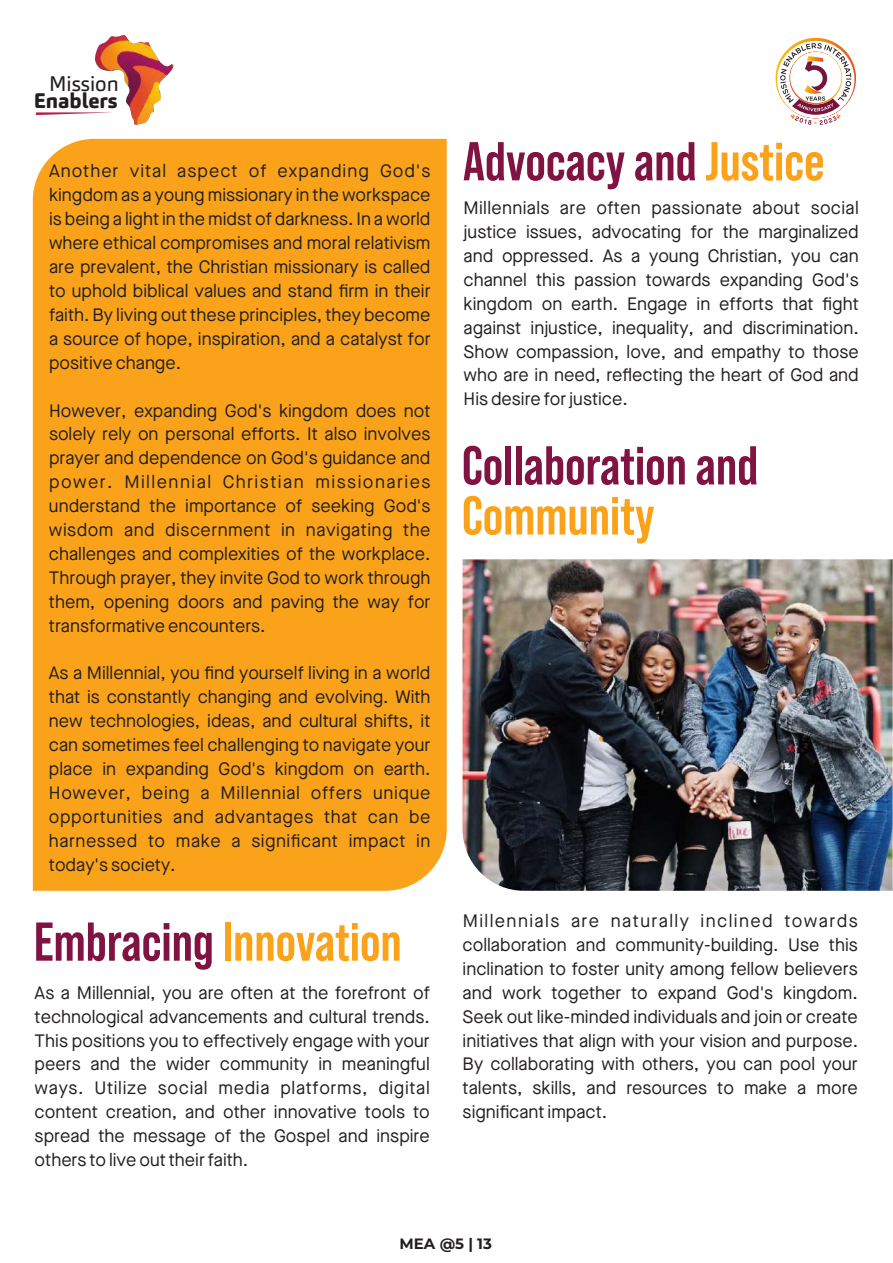
<style>
.page{position:relative;width:893px;height:1263px;background:#fff}
.page>*{position:absolute;margin:0;border:0;box-sizing:border-box;transform-origin:0 0}
.t1{font:700 54.6px "Bebas Neue Pro";color:#801342}
.t2{font:700 54.6px "Bebas Neue Pro";color:#faa31a}
.t3{font:800 20.85px "Carnas W03";color:#231f20}
.t4{font:20.85px "Carnas W03";color:#231f20}
.t5{font:18px/23.9px "Maison Neue";color:#231f20;text-align:justify}
.t6{font:700 15px "Montserrat";color:#231f20}
.s1{color:#801342}
.s2{color:#faa31a}
</style>
<div class="page">
<svg style="left:775px;top:38px;width:81px;height:87px"></svg>
<img style="left:94px;top:35px;width:80px;height:90px">
<svg style="left:36px;top:112px;width:78px;height:3px"></svg>
<div style="left:33px;top:139px;width:414px;height:752px;background:#faa31a"></div>
<img style="left:462px;top:559px;width:431px;height:332px">
<p class="t4" style="left:49px;top:70px;width:71px">Mission</p>
<p class="t3" style="left:34px;top:87px;width:85px">Enablers</p>
<p class="t5" style="left:49px;top:161px;width:383px">Another vital aspect of expanding God's kingdom as a young missionary in the workspace is being a light in the midst of darkness. In a world where ethical compromises and moral relativism are prevalent, the Christian missionary is called to uphold biblical values and stand firm in their faith. By living out these principles, they become a source of hope, inspiration, and a catalyst for positive change.</p>
<p class="t5" style="left:49px;top:400px;width:383px">However, expanding God's kingdom does not solely rely on personal efforts. It also involves prayer and dependence on God's guidance and power. Millennial Christian missionaries understand the importance of seeking God's wisdom and discernment in navigating the challenges and complexities of the workplace.<br>Through prayer, they invite God to work through them, opening doors and paving the way for transformative encounters.</p>
<p class="t5" style="left:49px;top:663px;width:383px">As a Millennial, you find yourself living in a world that is constantly changing and evolving. With new technologies, ideas, and cultural shifts, it can sometimes feel challenging to navigate your place in expanding God's kingdom on earth.<br>However, being a Millennial offers unique opportunities and advantages that can be harnessed to make a significant impact in today's society.</p>
<h1 class="t2" style="left:34px;top:916px;width:369px"><span class="s1">Embracing</span> Innovation</h1>
<p class="t5" style="left:35px;top:982px;width:397px">As a Millennial, you are often at the forefront of technological advancements and cultural trends.<br>This positions you to effectively engage with your peers and the wider community in meaningful ways. Utilize social media platforms, digital content creation, and other innovative tools to spread the message of the Gospel and inspire others to live out their faith.</p>
<h1 class="t1" style="left:463px;top:136px;width:363px">Advocacy and <span class="s2">Justice</span></h1>
<p class="t5" style="left:464px;top:198px;width:397px">Millennials are often passionate about social justice issues, advocating for the marginalized and oppressed. As a young Christian, you can channel this passion towards expanding God's kingdom on earth. Engage in efforts that fight against injustice, inequality, and discrimination.<br>Show compassion, love, and empathy to those who are in need, reflecting the heart of God and His desire for justice.</p>
<h1 class="t1" style="left:462px;top:440px;width:298px">Collaboration and</h1>
<h1 class="t2" style="left:462px;top:490px;width:194px">Community</h1>
<p class="t5" style="left:463px;top:910px;width:397px">Millennials are naturally inclined towards collaboration and community-building. Use this inclination to foster unity among fellow believers and work together to expand God's kingdom.<br>Seek out like-minded individuals and join or create initiatives that align with your vision and purpose.<br>By collaborating with others, you can pool your talents, skills, and resources to make a more significant impact.</p>
<p class="t6" style="left:400px;top:1235px;width:94px">MEA @5 | 13</p>
</div>
